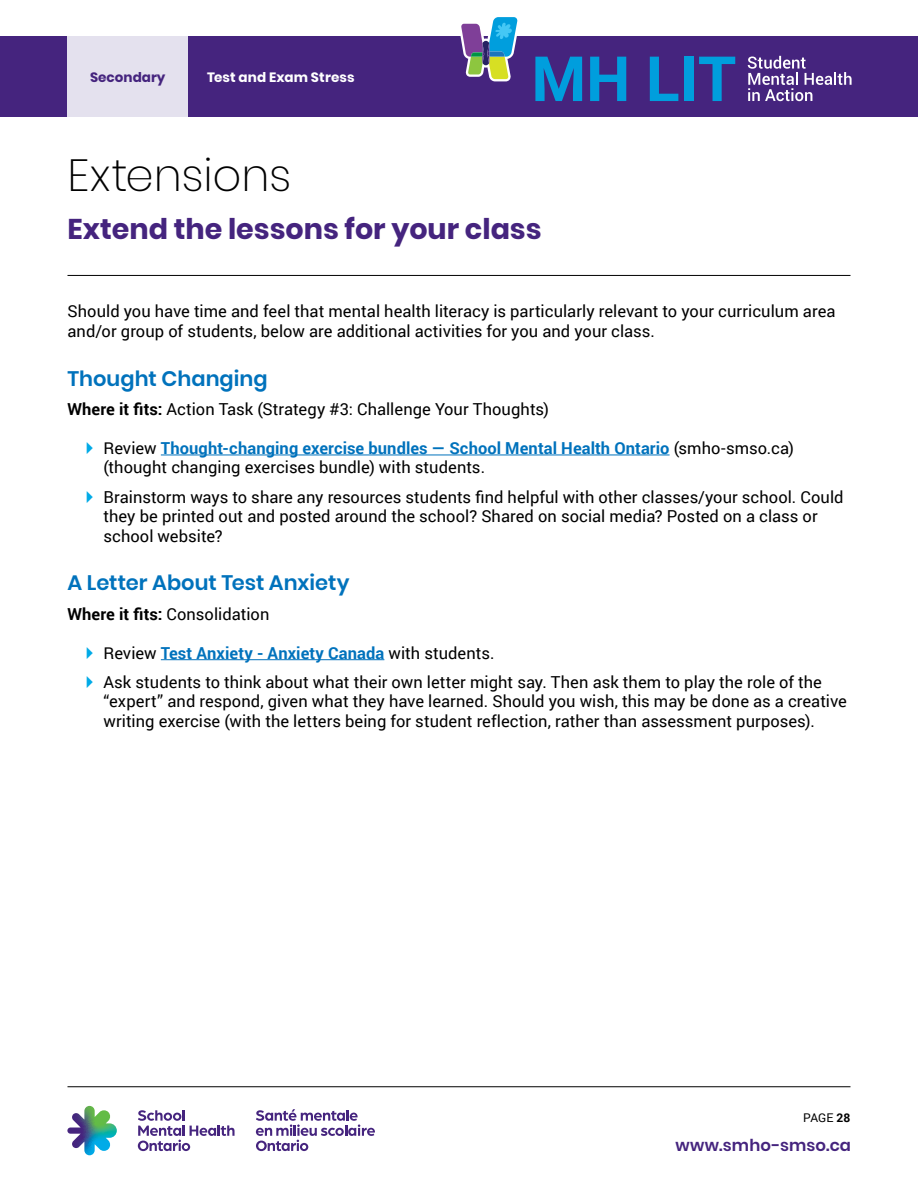
<style>
.page{position:relative;width:918px;height:1188px;background:#fff}
.page>*{position:absolute;margin:0;border:0;box-sizing:border-box;transform-origin:0 0}
.Appendix_hed{font:200 45px "Poppins";letter-spacing:-.005em;color:#000}
.H1_Lesson_Title{font:700 28.5px "Poppins";color:#45247e}
.H2_Subtitle_Purple_w{font:600 21px "Poppins";color:#0072bc}
.P_Body_Copy_black_11{font:16.5px/19.5px "Roboto";letter-spacing:.005em;color:#000}
.t1{font:700 16.5px "Roboto";letter-spacing:.005em;color:#0072bc}
.t2{font:600 16.5px "Poppins";letter-spacing:.005em;color:#45247e}
.t3{font:700 13.5px "Poppins";letter-spacing:.015em;color:#fff}
.t4{font:700 13.5px "Poppins";color:#45247e}
.t5{font:12px "Roboto";color:#000}
.s1{font-weight:700}
.s2{font-weight:700;color:#0072bc}
.s3{font-weight:400;color:#000}
</style>
<div class="page">
<div style="left:0;top:36px;width:918px;height:81px;background:#45247e"></div>
<div style="left:68px;top:36px;width:120px;height:81px;background:#e4e1ee"></div>
<svg style="left:748px;top:56px;width:104px;height:45px"></svg>
<svg style="left:535px;top:57px;width:47px;height:44px"></svg>
<svg style="left:590px;top:57px;width:36px;height:44px"></svg>
<svg style="left:650px;top:57px;width:28px;height:44px"></svg>
<div style="left:684px;top:57px;width:9px;height:44px;background:#009edd"></div>
<svg style="left:699px;top:57px;width:36px;height:44px"></svg>
<svg style="left:460px;top:17px;width:58px;height:64px"></svg>
<hr style="left:68px;top:1086px;width:782px;height:1px;background:#000">
<svg style="left:67px;top:1106px;width:50px;height:49px"></svg>
<svg style="left:256px;top:1109px;width:119px;height:42px"></svg>
<svg style="left:138px;top:1110px;width:97px;height:41px"></svg>
<hr style="left:68px;top:275px;width:782px;height:1px;background:#000">
<hr style="left:161px;top:455px;width:509px;height:1px;background:#0072bc">
<hr style="left:161px;top:659px;width:223px;height:1px;background:#0072bc">
<p class="t4" style="left:90px;top:70px;width:77px">Secondary</p>
<p class="t3" style="left:207px;top:70px;width:149px">Test and Exam Stress</p>
<p class="Appendix_hed" style="left:68px;top:149px;width:226px">Extensions</p>
<h1 class="H1_Lesson_Title" style="left:68px;top:213px;width:476px">Extend the lessons for your class</h1>
<p class="P_Body_Copy_black_11" style="left:68px;top:301px;width:769px">Should you have time and feel that mental health literacy is particularly relevant to your curriculum area and/or group of students, below are additional activities for you and your class.</p>
<p class="H2_Subtitle_Purple_w" style="left:68px;top:366px;width:202px">Thought Changing</p>
<p class="P_Body_Copy_black_11" style="left:68px;top:399px;width:483px"><span class="s1">Where it fits:</span> Action Task (Strategy #3: Challenge Your Thoughts)</p>
<p class="P_Body_Copy_black_11" style="left:104px;top:438px;width:692px">Review <span class="s2">Thought-changing exercise bundles — School Mental Health Ontario</span> (smho-smso.ca) (thought changing exercises bundle) with students.</p>
<p class="P_Body_Copy_black_11" style="left:104px;top:486px;width:742px">Brainstorm ways to share any resources students find helpful with other classes/your school. Could they be printed out and posted around the school? Shared on social media? Posted on a class or school website?</p>
<p class="H2_Subtitle_Purple_w" style="left:68px;top:571px;width:284px">A Letter About Test Anxiety</p>
<p class="P_Body_Copy_black_11" style="left:68px;top:603px;width:203px"><span class="s1">Where it fits:</span> Consolidation</p>
<p class="t1" style="left:104px;top:641px;width:393px"><span class="s3">Review</span> Test Anxiety - Anxiety Canada <span class="s3">with students.</span></p>
<p class="P_Body_Copy_black_11" style="left:104px;top:672px;width:745px">Ask students to think about what their own letter might say. Then ask them to play the role of the “expert” and respond, given what they have learned. Should you wish, this may be done as a creative writing exercise (with the letters being for student reflection, rather than assessment purposes).</p>
<p class="t5" style="left:803px;top:1109px;width:49px">PAGE <span class="s1">28</span></p>
<p class="t2" style="left:675px;top:1135px;width:177px">www.smho-smso.ca</p>
</div>
